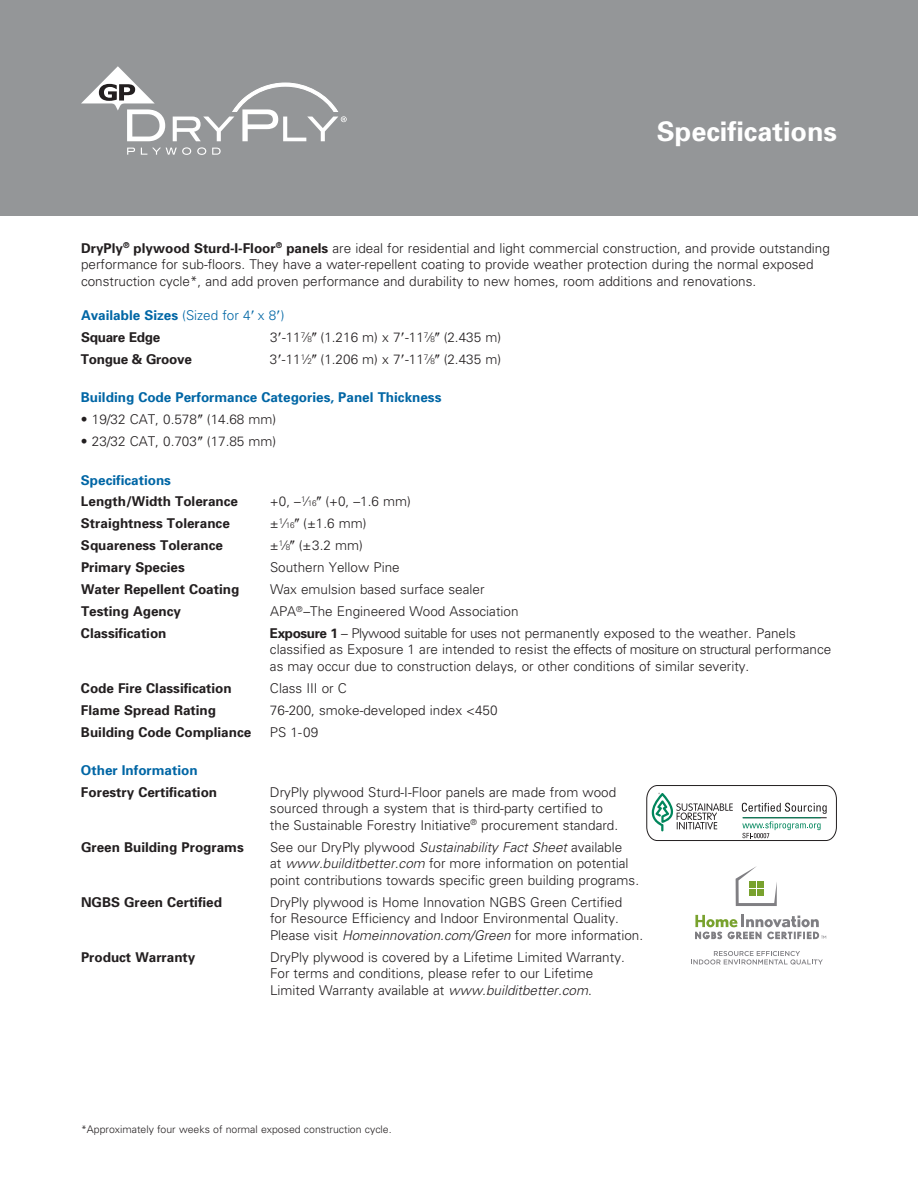
<style>
.page{position:relative;width:918px;height:1188px;background:#fff}
.page>*{position:absolute;margin:0;border:0;box-sizing:border-box;transform-origin:0 0}
.t1{font:700 27px "Univers";color:#fff}
.t2{font:300 13.5px/16.5px "Univers";color:#231f20}
.t3{font:700 13.5px "Univers";color:#231f20}
.t4{font:700 13.5px/21.9px "Univers";color:#0066a5}
.t5{font:700 13.5px "Univers";letter-spacing:-.02em;color:#231f20}
.t6{font:300 10.5px "Univers";color:#231f20}
.s1{font-weight:700}
.s2{font-weight:300}
.s3{font-family:"Universal Newswith Comm Pi";font-weight:400}
.s4{color:#231f20}
.s5{font-size:8.1px}
.s6{font-style:italic}
</style>
<div class="page">
<div style="left:0;top:0;width:918px;height:216px;background:#949698"></div>
<svg style="left:81px;top:66px;width:84px;height:75px"></svg>
<svg style="left:173px;top:82px;width:174px;height:59px"></svg>
<svg style="left:127px;top:148px;width:8px;height:7px"></svg>
<svg style="left:141px;top:147px;width:50px;height:8px"></svg>
<svg style="left:197px;top:147px;width:9px;height:8px"></svg>
<svg style="left:212px;top:148px;width:9px;height:7px"></svg>
<svg style="left:647px;top:785px;width:190px;height:56px"></svg>
<svg style="left:736px;top:866px;width:41px;height:40px"></svg>
<div style="left:750px;top:881px;width:6px;height:7px;background:#79a22e"></div>
<div style="left:757px;top:881px;width:7px;height:7px;background:#79a22e"></div>
<div style="left:750px;top:889px;width:6px;height:7px;background:#79a22e"></div>
<div style="left:757px;top:889px;width:7px;height:7px;background:#79a22e"></div>
<svg style="left:695px;top:915px;width:131px;height:24px"></svg>
<svg style="left:691px;top:951px;width:132px;height:14px"></svg>
<h1 class="t1" style="left:657px;top:114px;width:182px">Specifications</h1>
<p class="t2" style="left:81px;top:239px;width:750px"><span class="s1">DryPly</span><sup>®</sup> <span class="s1">plywood Sturd-I-Floor</span><sup>®</sup> <span class="s1">panels</span> are ideal for residential and light commercial construction, and provide outstanding performance for sub-floors. They have a water-repellent coating to provide weather protection during the normal exposed construction cycle*, and add proven performance and durability to new homes, room additions and renovations.</p>
<p class="t4" style="left:81px;top:304px;width:205px">Available Sizes <span class="s2">(Sized for 4</span><span class="s3">*</span> <span class="s2">x 8</span><span class="s3">*</span><span class="s2">)<br></span><span class="s4">Square Edge</span></p>
<p class="t2" style="left:270px;top:329px;width:233px">3<span class="s3">*</span>-11<sup>7</sup>⁄<span class="s5">8</span><span class="s3">(</span> (1.216 m) x 7<span class="s3">*</span>-11<sup>7</sup>⁄<span class="s5">8</span><span class="s3">(</span> (2.435 m)</p>
<p class="t5" style="left:81px;top:351px;width:112px">Tongue &amp; Groove</p>
<p class="t2" style="left:270px;top:351px;width:233px">3<span class="s3">*</span>-11<sup>1</sup>⁄<span class="s5">2</span><span class="s3">(</span> (1.206 m) x 7<span class="s3">*</span>-11<sup>7</sup>⁄<span class="s5">8</span><span class="s3">(</span> (2.435 m)</p>
<p class="t4" style="left:81px;top:386px;width:362px">Building Code Performance Categories, Panel Thickness</p>
<p class="t2" style="left:81px;top:411px;width:197px">• 19/32 CAT, 0.578<span class="s3">(</span> (14.68 mm)</p>
<p class="t2" style="left:81px;top:433px;width:197px">• 23/32 CAT, 0.703<span class="s3">(</span> (17.85 mm)</p>
<p class="t4" style="left:81px;top:468px;width:92px">Specifications</p>
<p class="t3" style="left:81px;top:493px;width:159px">Length/Width Tolerance</p>
<p class="t2" style="left:270px;top:493px;width:142px">+0, –<sup>1</sup>⁄<span class="s5">16</span><span class="s3">(</span> (+0, –1.6 mm)</p>
<p class="t3" style="left:81px;top:515px;width:150px">Straightness Tolerance</p>
<p class="t2" style="left:270px;top:515px;width:98px">±<sup>1</sup>⁄<span class="s5">16</span><span class="s3">(</span> (±1.6 mm)</p>
<p class="t3" style="left:81px;top:537px;width:144px">Squareness Tolerance</p>
<p class="t2" style="left:270px;top:537px;width:94px">±<sup>1</sup>⁄<span class="s5">8</span><span class="s3">(</span> (±3.2 mm)</p>
<p class="t3" style="left:81px;top:559px;width:105px">Primary Species</p>
<p class="t2" style="left:270px;top:559px;width:131px">Southern Yellow Pine</p>
<p class="t3" style="left:81px;top:581px;width:160px">Water Repellent Coating</p>
<p class="t2" style="left:270px;top:581px;width:216px">Wax emulsion based surface sealer</p>
<p class="t3" style="left:81px;top:603px;width:102px">Testing Agency</p>
<p class="t2" style="left:270px;top:603px;width:250px">APA<sup>®</sup>–The Engineered Wood Association</p>
<p class="t3" style="left:81px;top:624px;width:87px">Classification</p>
<p class="t2" style="left:270px;top:624px;width:563px"><span class="s1">Exposure 1</span> – Plywood suitable for uses not permanently exposed to the weather. Panels classified as Exposure 1 are intended to resist the effects of mositure on structural performance as may occur due to construction delays, or other conditions of similar severity.</p>
<p class="t3" style="left:81px;top:679px;width:152px">Code Fire Classification</p>
<p class="t2" style="left:270px;top:679px;width:78px">Class III or C</p>
<p class="t3" style="left:81px;top:701px;width:137px">Flame Spread Rating</p>
<p class="t2" style="left:270px;top:701px;width:229px">76-200, smoke-developed index &lt;450</p>
<p class="t3" style="left:81px;top:723px;width:172px">Building Code Compliance</p>
<p class="t2" style="left:270px;top:723px;width:50px">PS 1-09</p>
<p class="t4" style="left:81px;top:759px;width:118px">Other Information</p>
<p class="t3" style="left:81px;top:783px;width:138px">Forestry Certification</p>
<p class="t2" style="left:270px;top:783px;width:350px">DryPly plywood Sturd-I-Floor panels are made from wood sourced through a system that is third-party certified to the Sustainable Forestry Initiative<sup>®</sup> procurement standard.</p>
<p class="t3" style="left:81px;top:838px;width:164px">Green Building Programs</p>
<p class="t2" style="left:270px;top:838px;width:371px">See our DryPly plywood <span class="s6">Sustainability Fact Sheet</span> available<br>at <span class="s6">www.builditbetter.com</span> for more information on potential point contributions towards specific green building programs.</p>
<p class="t3" style="left:81px;top:893px;width:143px">NGBS Green Certified</p>
<p class="t2" style="left:270px;top:893px;width:375px">DryPly plywood is Home Innovation NGBS Green Certified<br>for Resource Efficiency and Indoor Environmental Quality.<br>Please visit <span class="s6">Homeinnovation.com/Green</span> for more information.</p>
<p class="t3" style="left:81px;top:948px;width:116px">Product Warranty</p>
<p class="t2" style="left:270px;top:948px;width:356px">DryPly plywood is covered by a Lifetime Limited Warranty.<br>For terms and conditions, please refer to our Lifetime<br>Limited Warranty available at <span class="s6">www.builditbetter.com</span>.</p>
<p class="t6" style="left:81px;top:1123px;width:312px">*Approximately four weeks of normal exposed construction cycle.</p>
</div>
